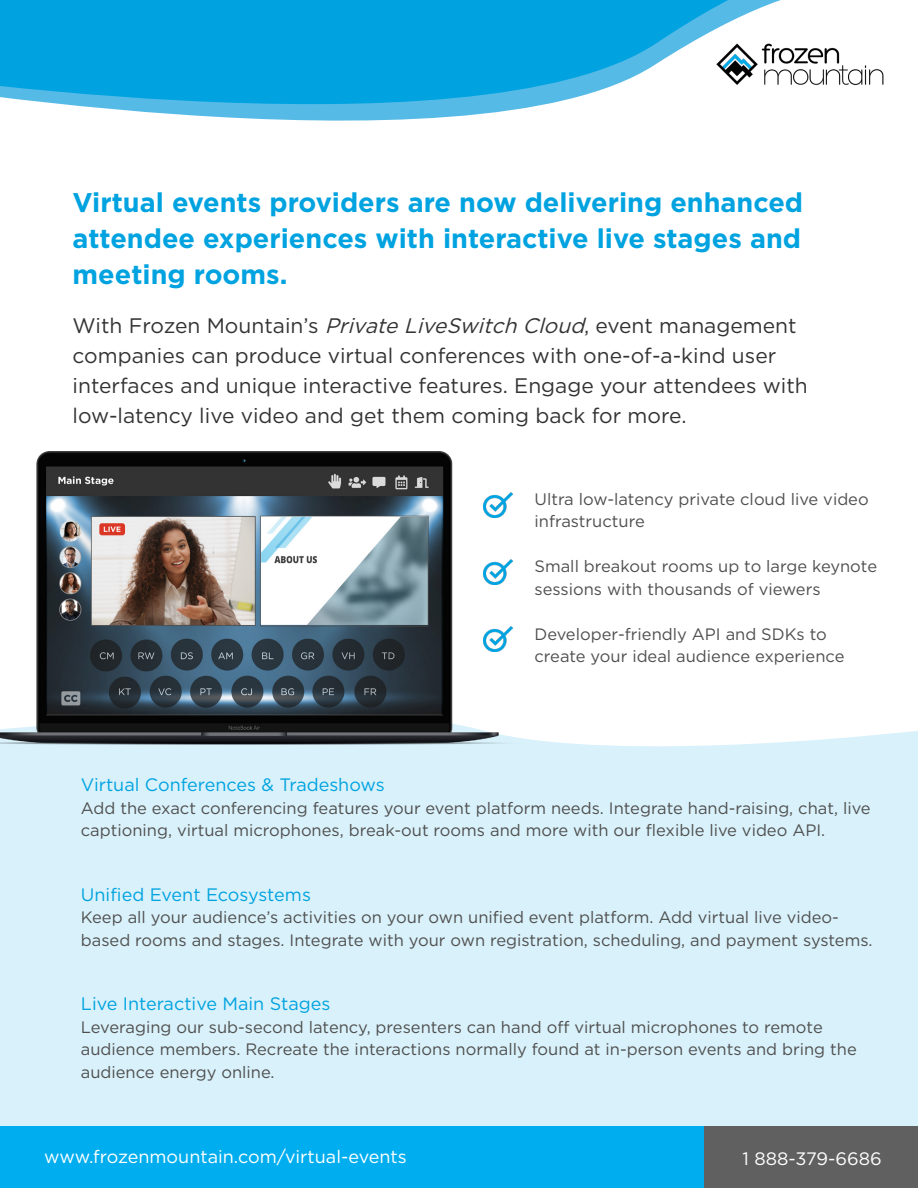
<style>
.page{position:relative;width:918px;height:1188px;background:#fff}
.page>*{position:absolute;margin:0;border:0;box-sizing:border-box;transform-origin:0 0}
.H1_-_Blue{font:700 27px/36px "Gotham";color:#00a3e0;text-align:justify}
.paragraph___text{font:21px/30px "Gotham HTF";color:#333}
.paragraph___inline_b{font:18px "Gotham HTF";color:#00a3e0}
.t1{font:18px "Gotham HTF";color:#fff}
.paragraph___text-2{font:16.5px/22.5px "Gotham HTF";color:#4f4f4f}
.s1{font-style:italic}
</style>
<div class="page">
<div style="left:0;top:731px;width:918px;height:395px;background:#d9f1fa"></div>
<svg style="left:0;top:0;width:781px;height:121px;fill:#00a3e0"></svg>
<img style="left:708px;top:27px;width:176px;height:71px">
<div style="left:0;top:1126px;width:917px;height:62px;background:#00aeef"></div>
<div style="left:704px;top:1126px;width:214px;height:62px;background:#5f605f"></div>
<img style="left:0;top:451px;width:527px;height:295px">
<img style="left:484px;top:493px;width:28px;height:25px">
<img style="left:484px;top:560px;width:28px;height:25px">
<img style="left:484px;top:627px;width:28px;height:25px">
<p class="H1_-_Blue" style="left:73px;top:184px;width:732px">Virtual events providers are now delivering enhanced attendee experiences with interactive live stages and meeting rooms.</p>
<p class="paragraph___text" style="left:73px;top:311px;width:737px">With Frozen Mountain’s <span class="s1">Private LiveSwitch Cloud</span>, event management companies can produce virtual conferences with one-of-a-kind user interfaces and unique interactive features. Engage your attendees with low-latency live video and get them coming back for more.</p>
<p class="paragraph___text-2" style="left:535px;top:487px;width:336px">Ultra low-latency private cloud live video infrastructure</p>
<p class="paragraph___text-2" style="left:535px;top:555px;width:344px">Small breakout rooms up to large keynote sessions with thousands of viewers</p>
<p class="paragraph___text-2" style="left:535px;top:622px;width:311px">Developer-friendly API and SDKs to create your ideal audience experience</p>
<p class="paragraph___inline_b" style="left:81px;top:775px;width:305px">Virtual Conferences &amp; Tradeshows</p>
<p class="paragraph___text-2" style="left:81px;top:796px;width:791px">Add the exact conferencing features your event platform needs. Integrate hand-raising, chat, live captioning, virtual microphones, break-out rooms and more with our flexible live video API.</p>
<p class="paragraph___inline_b" style="left:81px;top:884px;width:232px">Unified Event Ecosystems</p>
<p class="paragraph___text-2" style="left:81px;top:906px;width:793px">Keep all your audience’s activities on your own unified event platform. Add virtual live video&shy;based rooms and stages. Integrate with your own registration, scheduling, and payment systems.</p>
<p class="paragraph___inline_b" style="left:81px;top:994px;width:251px">Live Interactive Main Stages</p>
<p class="paragraph___text-2" style="left:81px;top:1015px;width:777px">Leveraging our sub-second latency, presenters can hand off virtual microphones to remote audience members. Recreate the interactions normally found at in-person events and bring the audience energy online.</p>
<p class="t1" style="left:44px;top:1147px;width:364px">www.frozenmountain.com/virtual-events</p>
<p class="t1" style="left:742px;top:1148px;width:141px">1 888-379-6686</p>
</div>
